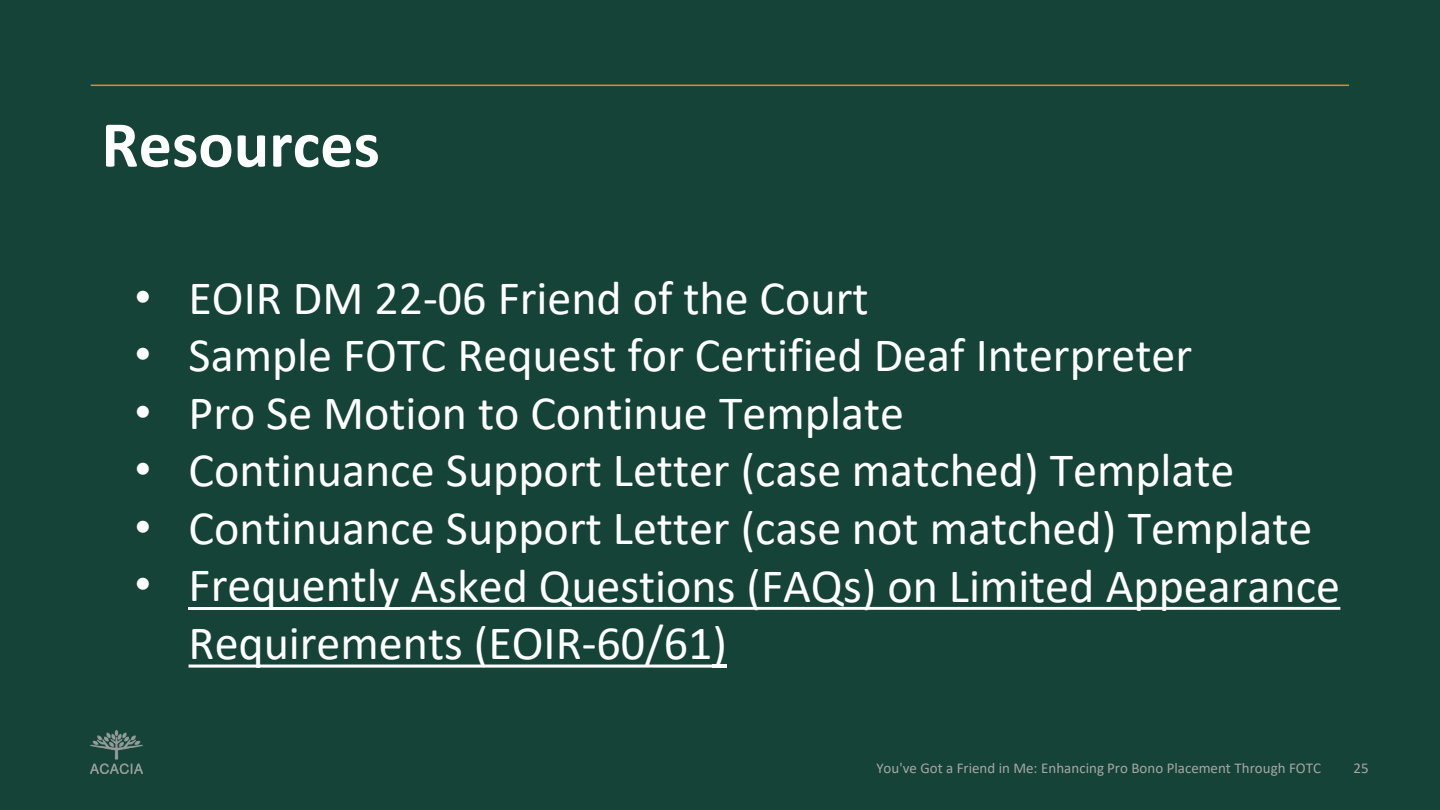
<style>
.page{position:relative;width:1440px;height:810px;background:#164337}
.page>*{position:absolute;margin:0;border:0;box-sizing:border-box;transform-origin:0 0}
.t1{font:700 66px "Calibri";color:#fff}
.t2{font:48px/57.6px "Calibri";color:#fff}
.t3{font:15px "Calibri";color:#a6a6a6}
.s1{font-family:"Arial"}
</style>
<div class="page">
<hr style="left:91px;top:85px;width:1258px;height:1px;background:#ff8200">
<img style="left:91px;top:731px;width:52px;height:43px">
<hr style="left:189px;top:607px;width:211px;height:3px;background:#fff">
<svg style="left:400px;top:607px;width:940px;height:3px;background:#eff2f1"></svg>
<svg style="left:189px;top:665px;width:523px;height:3px;background:#dee4e3"></svg>
<hr style="left:712px;top:665px;width:15px;height:3px;background:#fff">
<h1 class="t1" style="left:101px;top:98px;width:280px">Resources</h1>
<p class="t2" style="left:135px;top:268px;width:736px"><span class="s1">•</span> EOIR DM 22-06 Friend of the Court</p>
<p class="t2" style="left:135px;top:325px;width:1059px"><span class="s1">•</span> Sample FOTC Request for Certified Deaf Interpreter</p>
<p class="t2" style="left:135px;top:383px;width:771px"><span class="s1">•</span> Pro Se Motion to Continue Template</p>
<p class="t2" style="left:135px;top:440px;width:1101px"><span class="s1">•</span> Continuance Support Letter (case matched) Template</p>
<p class="t2" style="left:135px;top:498px;width:1179px"><span class="s1">•</span> Continuance Support Letter (case not matched) Template</p>
<p class="t2" style="left:189px;top:556px;width:1153px;text-indent:-54px"><span class="s1">•</span> Frequently Asked Questions (FAQs) on Limited Appearance<br>Requirements (EOIR-60/61)</p>
<p class="t3" style="left:876px;top:758px;width:446px">You've Got a Friend in Me: Enhancing Pro Bono Placement Through FOTC</p>
<p class="t3" style="left:1354px;top:758px;width:17px">25</p>
</div>
